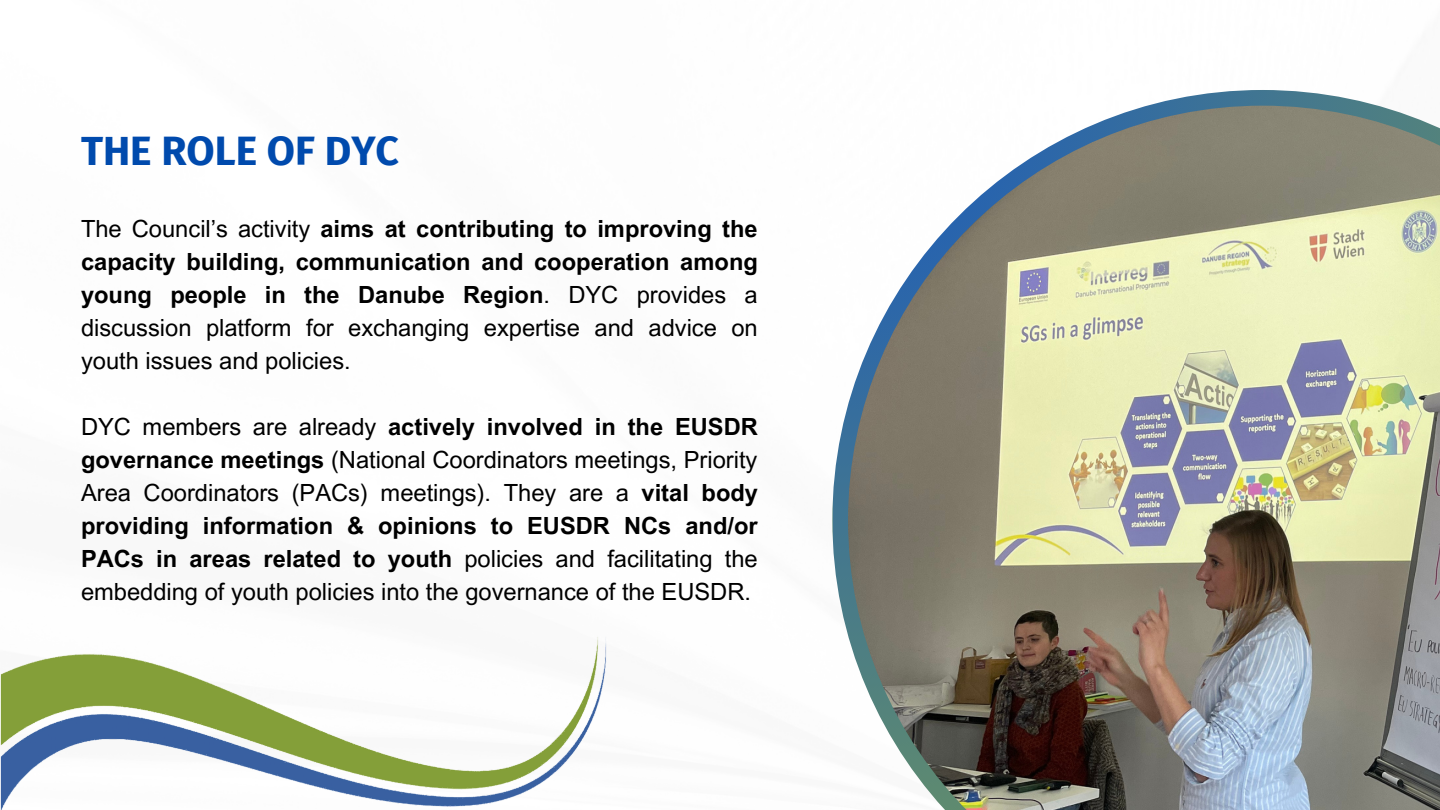
<style>
.page{position:relative;width:1440px;height:810px;background:#fff}
.page>*{position:absolute;margin:0;border:0;box-sizing:border-box;transform-origin:0 0}
.t1{font:700 40.9px "Fira Sans";color:#004aad}
.t2{font:23.7px/33px "Arial MT Pro";color:#000;text-align:justify}
.t3{font:700 23.7px/33px "Arial MT Pro";color:#000;text-align:justify}
.s1{font-weight:400}
.s2{font-weight:700}
</style>
<div class="page">
<img style="left:832px;top:90px;width:608px;height:720px">
<img style="left:0;top:637px;width:607px;height:173px">
<h1 class="t1" style="left:81px;top:127px;width:320px">THE ROLE OF DYC</h1>
<p class="t3" style="left:81px;top:215px;width:678px"><span class="s1">The Council’s activity</span> aims at contributing to improving the capacity building, communication and cooperation among young people in the Danube Region<span class="s1">. DYC provides a discussion platform for exchanging expertise and advice on youth issues and policies.</span></p>
<p class="t2" style="left:81px;top:413px;width:679px">DYC members are already <span class="s2">actively involved in the EUSDR governance meetings</span> (National Coordinators meetings, Priority Area Coordinators (PACs) meetings). They are a <span class="s2">vital body providing information &amp; opinions to EUSDR NCs and/or PACs in areas related to youth</span> policies and facilitating the embedding of youth policies into the governance of the EUSDR.</p>
</div>
